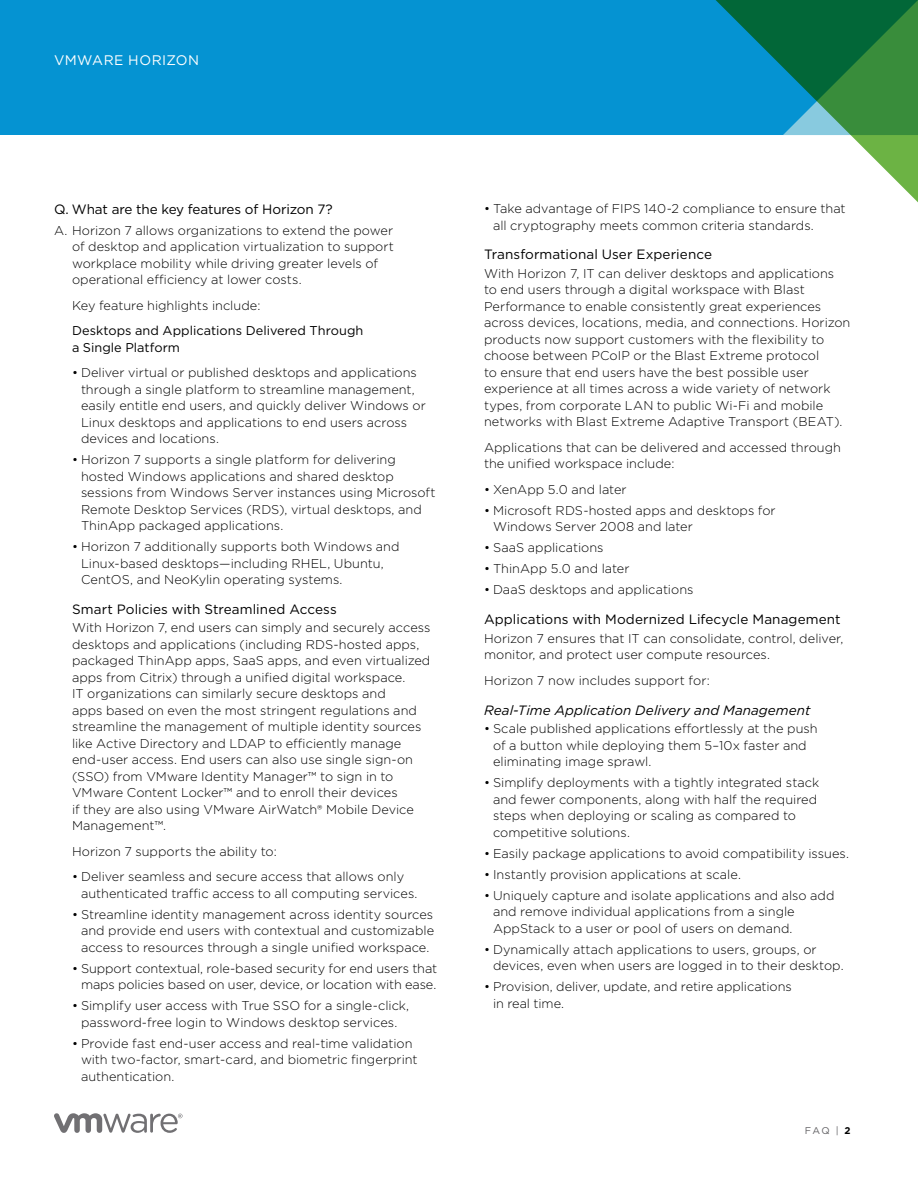
<style>
.page{position:relative;width:918px;height:1188px;background:#fff}
.page>*{position:absolute;margin:0;border:0;box-sizing:border-box;transform-origin:0 0}
.t1{font:13.8px "Gotham";letter-spacing:.04em;color:#fff}
._5a__SUBHEAD-2-BLK{font:13.5px "Gotham";letter-spacing:.005em;color:#000}
._5a__SUBHEAD-2-BLK-2{font:italic 13.5px "Gotham";letter-spacing:.005em;color:#000}
._4b__QUESTION-SUBHEA{font:13.5px "Gotham";letter-spacing:-.01em;color:#000}
._6a__ANSWER_BODY{font:300 12.75px/16.5px "Gotham";color:#000}
._6a__ANSWER_BODY-2{font:12.75px/16.5px "Gotham";letter-spacing:.005em;color:#000}
.t2{font:9.75px "Gotham";color:#626164}
.s1{font-style:inherit}
.s2{font-weight:700;color:#000}
</style>
<div class="page">
<svg style="left:54px;top:1113px;width:129px;height:20px"></svg>
<div style="left:0;top:0;width:918px;height:135px;background:#0593d2"></div>
<svg style="left:715px;top:0;width:203px;height:203px"></svg>
<p class="t1" style="left:54px;top:51px;width:147px"><span class="s1">VMWARE</span> HORIZON</p>
<p class="_4b__QUESTION-SUBHEA" style="left:54px;top:200px;width:280px">Q. What are the key features of Horizon 7?</p>
<p class="_6a__ANSWER_BODY" style="left:72px;top:222px;width:323px;text-indent:-18px">A. Horizon 7 allows organizations to extend the power of desktop and application virtualization to support workplace mobility while driving greater levels of operational efficiency at lower costs.</p>
<p class="_6a__ANSWER_BODY" style="left:72px;top:297px;width:190px">Key feature highlights include:</p>
<p class="_6a__ANSWER_BODY-2" style="left:72px;top:322px;width:293px">Desktops and Applications Delivered Through a Single Platform</p>
<p class="_6a__ANSWER_BODY" style="left:81px;top:364px;width:346px;text-indent:-9px">• Deliver virtual or published desktops and applications through a single platform to streamline management, easily entitle end users, and quickly deliver Windows or Linux desktops and applications to end users across devices and locations.</p>
<p class="_6a__ANSWER_BODY" style="left:81px;top:451px;width:356px;text-indent:-9px">• Horizon 7 supports a single platform for delivering hosted Windows applications and shared desktop sessions from Windows Server instances using Microsoft Remote Desktop Services (RDS), virtual desktops, and ThinApp packaged applications.</p>
<p class="_6a__ANSWER_BODY" style="left:81px;top:538px;width:320px;text-indent:-9px">• Horizon 7 additionally supports both Windows and<br>Linux-based desktops—including RHEL, Ubuntu,<br>CentOS, and NeoKylin operating systems.</p>
<p class="_5a__SUBHEAD-2-BLK" style="left:72px;top:600px;width:266px">Smart Policies with Streamlined Access</p>
<p class="_6a__ANSWER_BODY" style="left:72px;top:619px;width:360px">With Horizon 7, end users can simply and securely access desktops and applications (including RDS-hosted apps, packaged ThinApp apps, SaaS apps, and even virtualized apps from Citrix) through a unified digital workspace.<br>IT organizations can similarly secure desktops and<br>apps based on even the most stringent regulations and streamline the management of multiple identity sources like Active Directory and LDAP to efficiently manage end-user access. End users can also use single sign-on (SSO) from VMware Identity Manager™ to sign in to VMware Content Locker™ and to enroll their devices<br>if they are also using VMware AirWatch® Mobile Device Management™.</p>
<p class="_6a__ANSWER_BODY" style="left:72px;top:843px;width:206px">Horizon 7 supports the ability to:</p>
<p class="_6a__ANSWER_BODY" style="left:81px;top:868px;width:338px;text-indent:-9px">• Deliver seamless and secure access that allows only authenticated traffic access to all computing services.</p>
<p class="_6a__ANSWER_BODY" style="left:81px;top:906px;width:355px;text-align:justify;text-indent:-9px">• Streamline identity management across identity sources and provide end users with contextual and customizable access to resources through a single unified workspace.</p>
<p class="_6a__ANSWER_BODY" style="left:72px;top:960px;width:367px;text-align:right">• Support contextual, role-based security for end users that maps policies based on user, device, or location with ease.</p>
<p class="_6a__ANSWER_BODY" style="left:72px;top:997px;width:339px;text-align:center">• Simplify user access with True SSO for a single-click, password-free login to Windows desktop services.</p>
<p class="_6a__ANSWER_BODY" style="left:81px;top:1035px;width:338px;text-indent:-9px">• Provide fast end-user access and real-time validation with two-factor, smart-card, and biometric fingerprint authentication.</p>
<p class="_6a__ANSWER_BODY" style="left:493px;top:200px;width:354px;text-indent:-9px">• Take advantage of FIPS 140-2 compliance to ensure that all cryptography meets common criteria standards.</p>
<p class="_5a__SUBHEAD-2-BLK" style="left:484px;top:246px;width:230px">Transformational User Experience</p>
<p class="_6a__ANSWER_BODY" style="left:484px;top:265px;width:368px">With Horizon 7, IT can deliver desktops and applications<br>to end users through a digital workspace with Blast Performance to enable consistently great experiences across devices, locations, media, and connections. Horizon products now support customers with the flexibility to choose between PCoIP or the Blast Extreme protocol<br>to ensure that end users have the best possible user experience at all times across a wide variety of network types, from corporate LAN to public Wi-Fi and mobile networks with Blast Extreme Adaptive Transport (BEAT).</p>
<p class="_6a__ANSWER_BODY" style="left:484px;top:439px;width:359px">Applications that can be delivered and accessed through the unified workspace include:</p>
<p class="_6a__ANSWER_BODY" style="left:484px;top:481px;width:144px">• XenApp 5.0 and later</p>
<p class="_6a__ANSWER_BODY" style="left:493px;top:502px;width:284px;text-indent:-9px">• Microsoft RDS-hosted apps and desktops for<br>Windows Server 2008 and later</p>
<p class="_6a__ANSWER_BODY" style="left:484px;top:539px;width:121px">• SaaS applications</p>
<p class="_6a__ANSWER_BODY" style="left:484px;top:560px;width:147px">• ThinApp 5.0 and later</p>
<p class="_6a__ANSWER_BODY" style="left:484px;top:581px;width:211px">• DaaS desktops and applications</p>
<p class="_5a__SUBHEAD-2-BLK" style="left:484px;top:610px;width:358px">Applications with Modernized Lifecycle Management</p>
<p class="_6a__ANSWER_BODY" style="left:484px;top:629px;width:361px">Horizon 7 ensures that IT can consolidate, control, deliver, monitor, and protect user compute resources.</p>
<p class="_6a__ANSWER_BODY" style="left:484px;top:672px;width:227px">Horizon 7 now includes support for:</p>
<p class="_5a__SUBHEAD-2-BLK-2" style="left:484px;top:701px;width:328px">Real-Time Application Delivery and Management</p>
<p class="_6a__ANSWER_BODY" style="left:493px;top:720px;width:326px;text-indent:-9px">• Scale published applications effortlessly at the push of a button while deploying them 5–10x faster and eliminating image sprawl.</p>
<p class="_6a__ANSWER_BODY" style="left:493px;top:774px;width:328px;text-indent:-9px">• Simplify deployments with a tightly integrated stack and fewer components, along with half the required steps when deploying or scaling as compared to competitive solutions.</p>
<p class="_6a__ANSWER_BODY" style="left:484px;top:845px;width:367px">• Easily package applications to avoid compatibility issues.</p>
<p class="_6a__ANSWER_BODY" style="left:484px;top:866px;width:258px">• Instantly provision applications at scale.</p>
<p class="_6a__ANSWER_BODY" style="left:493px;top:887px;width:343px;text-indent:-9px">• Uniquely capture and isolate applications and also add and remove individual applications from a single<br>AppStack to a user or pool of users on demand.</p>
<p class="_6a__ANSWER_BODY" style="left:493px;top:941px;width:352px;text-indent:-9px">• Dynamically attach applications to users, groups, or devices, even when users are logged in to their desktop.</p>
<p class="_6a__ANSWER_BODY" style="left:493px;top:978px;width:300px;text-indent:-9px">• Provision, deliver, update, and retire applications in real time.</p>
<p class="t2" style="left:805px;top:1124px;width:47px">FAQ | <span class="s2">2</span></p>
</div>
